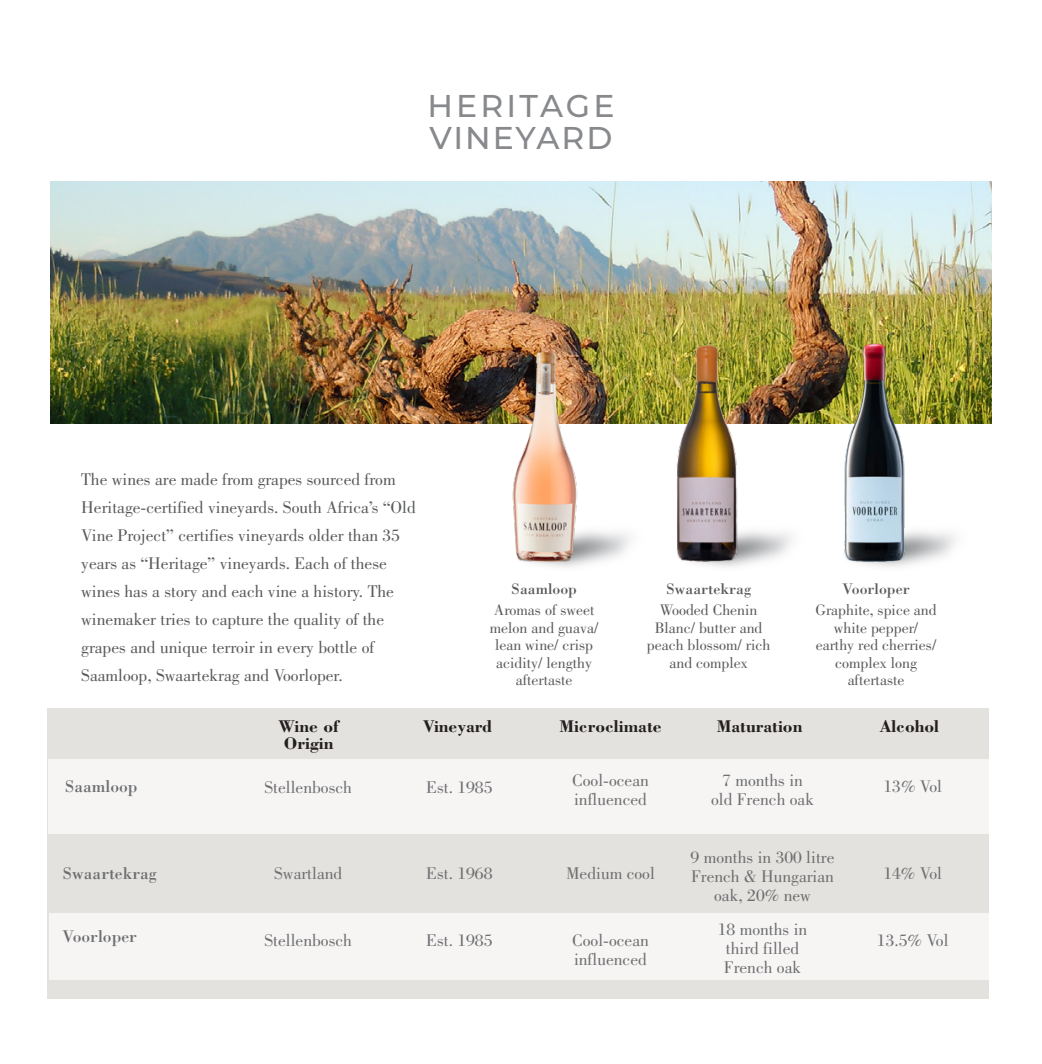
<style>
.page{position:relative;width:1042px;height:1064px;background:#fff}
.page>*{position:absolute;margin:0;border:0;box-sizing:border-box;transform-origin:0 0}
.t1{font:500 31.5px/31.5px "Montserrat";letter-spacing:.065em;color:#87898c}
.t2{font:17.5px/28px "Bodoni";color:#58595b}
.t3{font:17.5px/19.2px "Bodoni";color:#6d6e71;text-align:center}
.t4{font:700 17.5px "Bodoni";color:#231f20}
.t5{font:17.5px "Bodoni";color:#6d6e71}
.t6{font:15.75px/17.5px "Bodoni";color:#58595b;text-align:center}
.t7{font:15.75px "Bodoni";color:#58595b}
</style>
<div class="page">
<img style="left:50px;top:182px;width:942px;height:242px">
<div style="left:47px;top:708px;width:941px;height:290px;background:#e4e2de"></div>
<div style="left:48px;top:760px;width:944px;height:74px;background:#f6f5f4"></div>
<div style="left:50px;top:913px;width:943px;height:67px;background:#f6f5f4"></div>
<img style="left:490px;top:341px;width:109px;height:229px">
<img style="left:672px;top:342px;width:71px;height:224px">
<img style="left:838px;top:340px;width:73px;height:226px">
<h1 class="t1" style="left:427px;top:89px;width:188px">HERITAGE<br>VINEYARD</h1>
<p class="t2" style="left:81px;top:466px;width:336px">The wines are made from grapes sourced from Heritage-certified vineyards. South Africa’s “Old Vine Project” certifies vineyards older than 35 years as “Heritage” vineyards. Each of these wines has a story and each vine a history. The winemaker tries to capture the quality of the grapes and unique terroir in every bottle of Saamloop, Swaartekrag and Voorloper.</p>
<p class="t7" style="left:511px;top:580px;width:67px">Saamloop</p>
<p class="t6" style="left:490px;top:601px;width:110px">Aromas of sweet melon and guava/ lean wine/ crisp acidity/ lengthy aftertaste</p>
<p class="t7" style="left:666px;top:580px;width:86px">Swaartekrag</p>
<p class="t6" style="left:647px;top:601px;width:125px">Wooded Chenin<br>Blanc/ butter and peach blossom/ rich and complex</p>
<p class="t7" style="left:842px;top:580px;width:69px">Voorloper</p>
<p class="t6" style="left:815px;top:601px;width:123px">Graphite, spice and white pepper/ earthy red cherries/ complex long aftertaste</p>
<p class="t4" style="left:278px;top:715px;width:62px">Wine of</p>
<p class="t4" style="left:423px;top:715px;width:71px">Vineyard</p>
<p class="t4" style="left:559px;top:715px;width:104px">Microclimate</p>
<p class="t4" style="left:717px;top:715px;width:87px">Maturation</p>
<p class="t4" style="left:880px;top:715px;width:61px">Alcohol</p>
<p class="t4" style="left:284px;top:733px;width:51px">Origin</p>
<p class="t5" style="left:65px;top:776px;width:74px">Saamloop</p>
<p class="t3" style="left:264px;top:778px;width:89px">Stellenbosch</p>
<p class="t3" style="left:426px;top:778px;width:68px">Est. 1985</p>
<p class="t3" style="left:572px;top:770px;width:78px;text-align:left">Cool-ocean influenced</p>
<p class="t3" style="left:711px;top:770px;width:105px">7 months in old French oak</p>
<p class="t3" style="left:883px;top:777px;width:60px">13% Vol</p>
<p class="t5" style="left:62px;top:863px;width:96px">Swaartekrag</p>
<p class="t3" style="left:274px;top:864px;width:70px">Swartland</p>
<p class="t3" style="left:426px;top:864px;width:68px">Est. 1968</p>
<p class="t3" style="left:566px;top:864px;width:90px">Medium cool</p>
<p class="t3" style="left:690px;top:847px;width:145px">9 months in 300 litre<br>French &amp; Hungarian oak, 20% new</p>
<p class="t3" style="left:883px;top:864px;width:60px">14% Vol</p>
<p class="t5" style="left:62px;top:925px;width:76px">Voorloper</p>
<p class="t3" style="left:264px;top:930px;width:89px">Stellenbosch</p>
<p class="t3" style="left:426px;top:930px;width:68px">Est. 1985</p>
<p class="t3" style="left:572px;top:930px;width:78px;text-align:left">Cool-ocean influenced</p>
<p class="t3" style="left:718px;top:919px;width:91px">18 months in third filled<br>French oak</p>
<p class="t3" style="left:877px;top:930px;width:73px">13.5% Vol</p>
</div>
